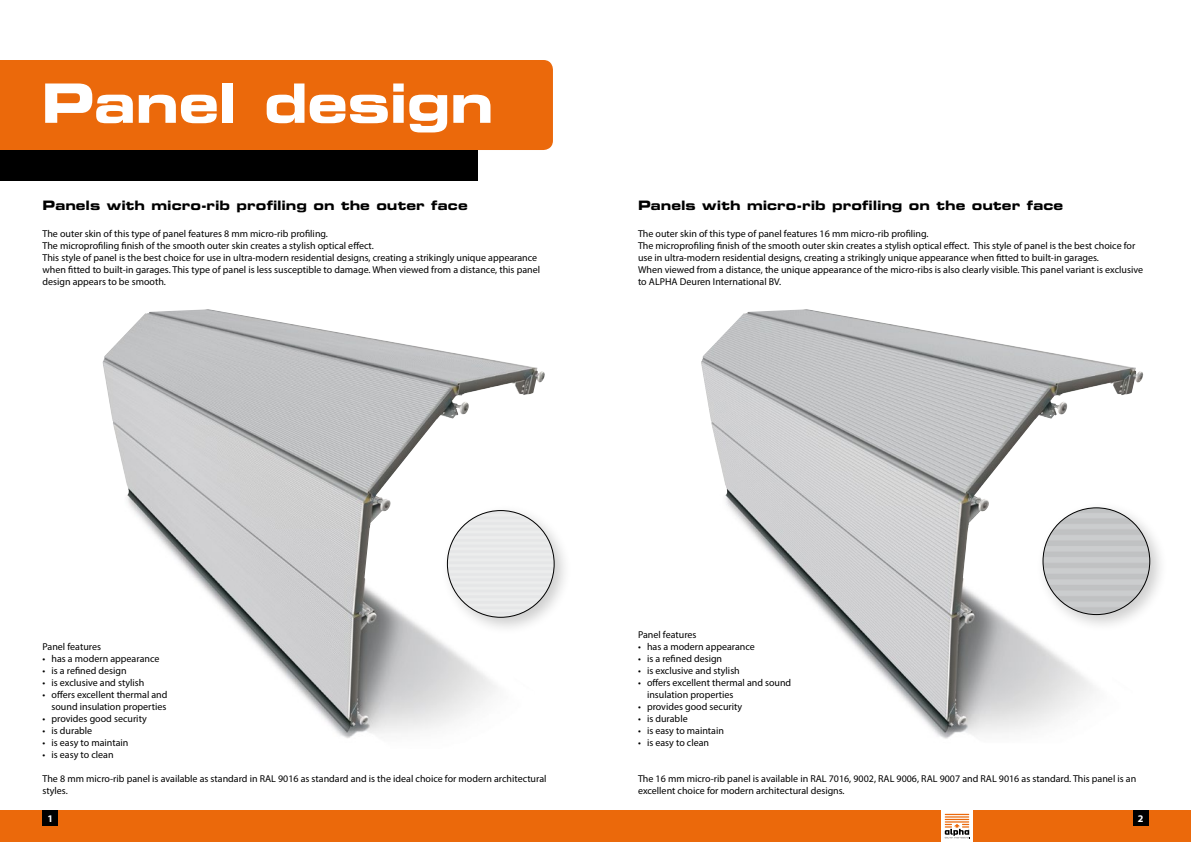
<style>
.page{position:relative;width:1191px;height:842px;background:#fff}
.page>*{position:absolute;margin:0;border:0;box-sizing:border-box;transform-origin:0 0}
.t1{font:54.3px "Eurostile Bold Extended Two";letter-spacing:-.015em;color:#fff}
.t2{font:13px "Eurostile Bold Extended Two";color:#000}
.t3{font:700 10.2px "Myriad Pro";color:#fff}
.t4{font:10px/12px "Myriad Pro";color:#000}
</style>
<div class="page">
<img style="left:701px;top:309px;width:442px;height:430px">
<div style="left:1035px;top:501px;width:133px;height:132px;background:#000;opacity:.2"></div>
<div style="left:1043px;top:508px;width:106px;height:107px;background:#c5c6c7;border-radius:53px"></div>
<div style="left:0;top:60px;width:553px;height:90px;background:#eb690b"></div>
<div style="left:0;top:150px;width:477px;height:30px;background:#000"></div>
<img style="left:102px;top:309px;width:443px;height:429px">
<div style="left:440px;top:503px;width:132px;height:133px;background:#000;opacity:.2"></div>
<div style="left:447px;top:510px;width:107px;height:107px;background:#e7e8e9;border-radius:53px"></div>
<div style="left:595px;top:810px;width:596px;height:32px;background:#eb690b"></div>
<div style="left:0;top:810px;width:595px;height:32px;background:#eb690b"></div>
<svg style="left:941px;top:810px;width:32px;height:32px"></svg>
<svg style="left:944px;top:814px;width:26px;height:24px"></svg>
<div style="left:1133px;top:810px;width:15px;height:15px;background:#000"></div>
<div style="left:43px;top:810px;width:15px;height:15px;background:#000"></div>
<h1 class="t1" style="left:41px;top:65px;width:454px">Panel design</h1>
<h2 class="t2" style="left:43px;top:196px;width:426px">Panels with micro-rib profiling on the outer face</h2>
<p class="t4" style="left:43px;top:227px;width:499px">The outer skin of this type of panel features 8 mm micro-rib profiling.<br>The microprofiling finish of the smooth outer skin creates a stylish optical effect.<br>This style of panel is the best choice for use in ultra-modern residential designs, creating a strikingly unique appearance when fitted to built-in garages. This type of panel is less susceptible to damage. When viewed from a distance, this panel design appears to be smooth.</p>
<h2 class="t2" style="left:638px;top:196px;width:426px">Panels with micro-rib profiling on the outer face</h2>
<p class="t4" style="left:638px;top:227px;width:506px">The outer skin of this type of panel features 16 mm micro-rib profiling.<br>The microprofiling finish of the smooth outer skin creates a stylish optical effect. This style of panel is the best choice for use in ultra-modern residential designs, creating a strikingly unique appearance when fitted to built-in garages.<br>When viewed from a distance, the unique appearance of the micro-ribs is also clearly visible. This panel variant is exclusive to ALPHA Deuren International BV.</p>
<p class="t4" style="left:638px;top:628px;width:60px">Panel features</p>
<p class="t4" style="left:638px;top:640px;width:118px">• has a modern appearance</p>
<p class="t4" style="left:638px;top:652px;width:86px">• is a refined design</p>
<p class="t4" style="left:638px;top:664px;width:103px">• is exclusive and stylish</p>
<p class="t4" style="left:647px;top:676px;width:146px;text-indent:-9px">• offers excellent thermal and sound insulation properties</p>
<p class="t4" style="left:638px;top:700px;width:106px">• provides good security</p>
<p class="t4" style="left:638px;top:712px;width:51px">• is durable</p>
<p class="t4" style="left:638px;top:724px;width:87px">• is easy to maintain</p>
<p class="t4" style="left:638px;top:736px;width:73px">• is easy to clean</p>
<p class="t4" style="left:638px;top:772px;width:500px">The 16 mm micro-rib panel is available in RAL 7016, 9002, RAL 9006, RAL 9007 and RAL 9016 as standard. This panel is an excellent choice for modern architectural designs.</p>
<p class="t4" style="left:43px;top:640px;width:60px">Panel features</p>
<p class="t4" style="left:43px;top:652px;width:118px">• has a modern appearance</p>
<p class="t4" style="left:43px;top:664px;width:86px">• is a refined design</p>
<p class="t4" style="left:43px;top:676px;width:103px">• is exclusive and stylish</p>
<p class="t4" style="left:43px;top:688px;width:126px;text-align:right">• offers excellent thermal and sound insulation properties</p>
<p class="t4" style="left:43px;top:712px;width:106px">• provides good security</p>
<p class="t4" style="left:43px;top:724px;width:51px">• is durable</p>
<p class="t4" style="left:43px;top:736px;width:87px">• is easy to maintain</p>
<p class="t4" style="left:43px;top:748px;width:73px">• is easy to clean</p>
<p class="t4" style="left:43px;top:772px;width:505px">The 8 mm micro-rib panel is available as standard in RAL 9016 as standard and is the ideal choice for modern architectural styles.</p>
<p class="t3" style="left:47px;top:811px;width:7px">1</p>
<p class="t3" style="left:1138px;top:811px;width:7px">2</p>
</div>
